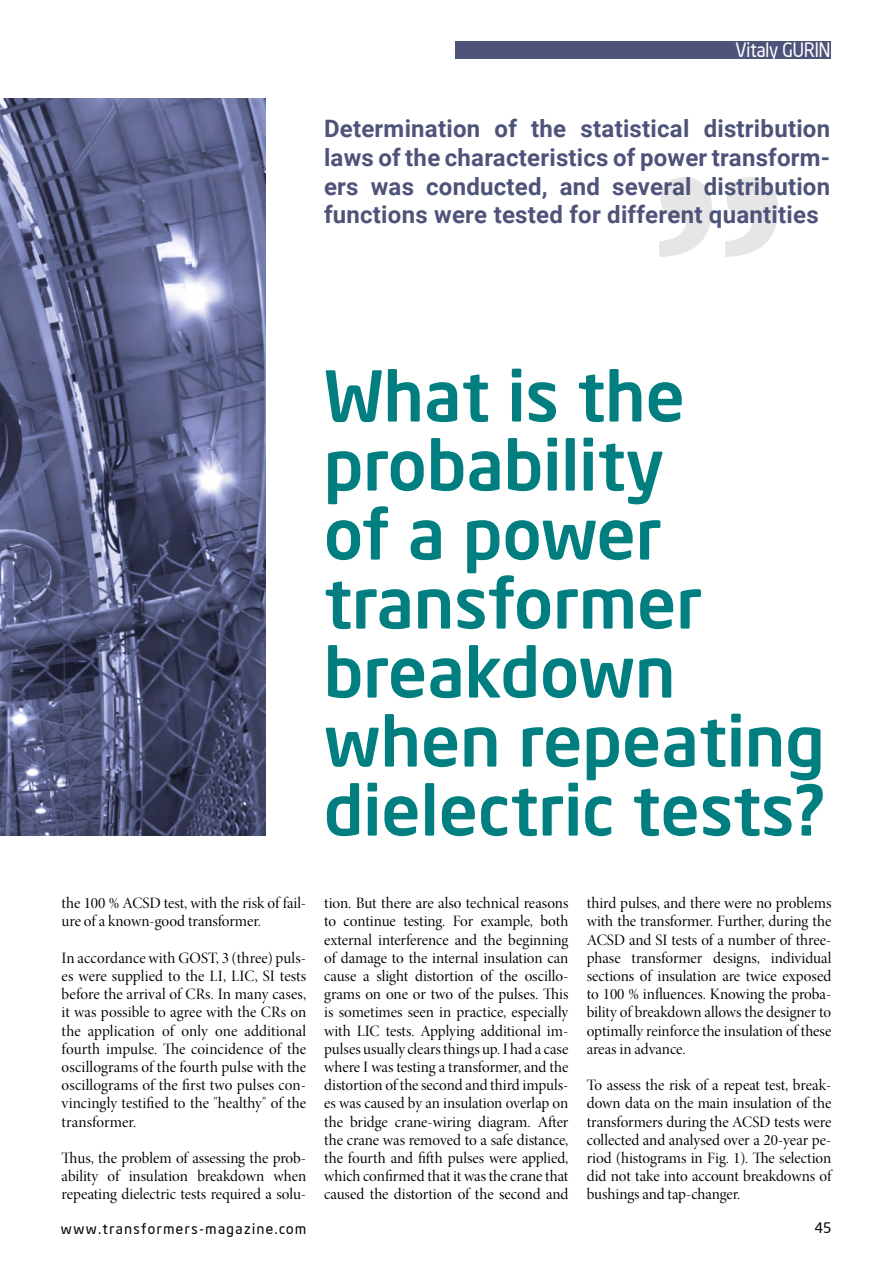
<style>
.page{position:relative;width:893px;height:1263px;background:#fff}
.page>*{position:absolute;margin:0;border:0;box-sizing:border-box;transform-origin:0 0}
.t1{font:500 69px/69px "Neo Sans Intel";letter-spacing:.01em;color:#007e80}
.t2{font:700 24px/28.8px "Roboto";letter-spacing:.01em;color:#4e537a;text-align:justify}
.t3{font:19.5px "Neo Sans Intel";letter-spacing:-.005em;color:#fff;scale:.91 1}
.t4{font:15.9px/18.1px "Minion Pro Disp";color:#000;text-align:justify}
.t5{font:14.25px "Neo Sans Intel";letter-spacing:.11em;color:#000}
</style>
<div class="page">
<img style="left:0;top:99px;width:265px;height:736px">
<svg style="left:659px;top:177px;width:119px;height:80px"></svg>
<div style="left:455px;top:41px;width:376px;height:17px;background:#4e537a"></div>
<p class="t3" style="left:735px;top:37px;width:106px">Vitaly GURIN</p>
<h2 class="t2" style="left:324px;top:113px;width:508px">Determination of the statistical distribution laws of the characteristics of power transform&shy;ers was conducted, and several distribution functions were tested for different quantities</h2>
<h1 class="t1" style="left:324px;top:360px;width:502px">What is the probability<br>of a power transformer breakdown when repeating dielectric tests?</h1>
<p class="t4" style="left:62px;top:894px;width:246px">the 100 % ACSD test, with the risk of fail&shy;ure of a known-good transformer.</p>
<p class="t4" style="left:62px;top:949px;width:246px">In accordance with GOST, 3 (three) puls&shy;es were supplied to the LI, LIC, SI tests before the arrival of CRs. In many cases, it was possible to agree with the CRs on the application of only one additional fourth impulse. The coincidence of the oscillograms of the fourth pulse with the oscillograms of the first two pulses con&shy;vincingly testified to the "healthy" of the transformer.</p>
<p class="t4" style="left:62px;top:1149px;width:246px">Thus, the problem of assessing the prob&shy;ability of insulation breakdown when repeating dielectric tests required a solu-</p>
<p class="t4" style="left:324px;top:894px;width:246px">tion. But there are also technical reasons to continue testing. For example, both external interference and the beginning of damage to the internal insulation can cause a slight distortion of the oscillo&shy;grams on one or two of the pulses. This is sometimes seen in practice, especially with LIC tests. Applying additional im&shy;pulses usually clears things up. I had a case where I was testing a transformer, and the distortion of the second and third impuls&shy;es was caused by an insulation overlap on the bridge crane-wiring diagram. After the crane was removed to a safe distance, the fourth and fifth pulses were applied, which confirmed that it was the crane that caused the distortion of the second and</p>
<p class="t4" style="left:587px;top:894px;width:246px">third pulses, and there were no problems with the transformer. Further, during the ACSD and SI tests of a number of three&shy;phase transformer designs, individual sections of insulation are twice exposed to 100 % influences. Knowing the proba&shy;bility of breakdown allows the designer to optimally reinforce the insulation of these areas in advance.</p>
<p class="t4" style="left:587px;top:1076px;width:246px">To assess the risk of a repeat test, break&shy;down data on the main insulation of the transformers during the ACSD tests were collected and analysed over a 20-year pe&shy;riod (histograms in Fig. 1). The selection did not take into account breakdowns of bushings and tap-changer.</p>
<p class="t5" style="left:61px;top:1220px;width:247px">www.transformers-magazine.com</p>
<p class="t5" style="left:815px;top:1219px;width:18px">45</p>
</div>
